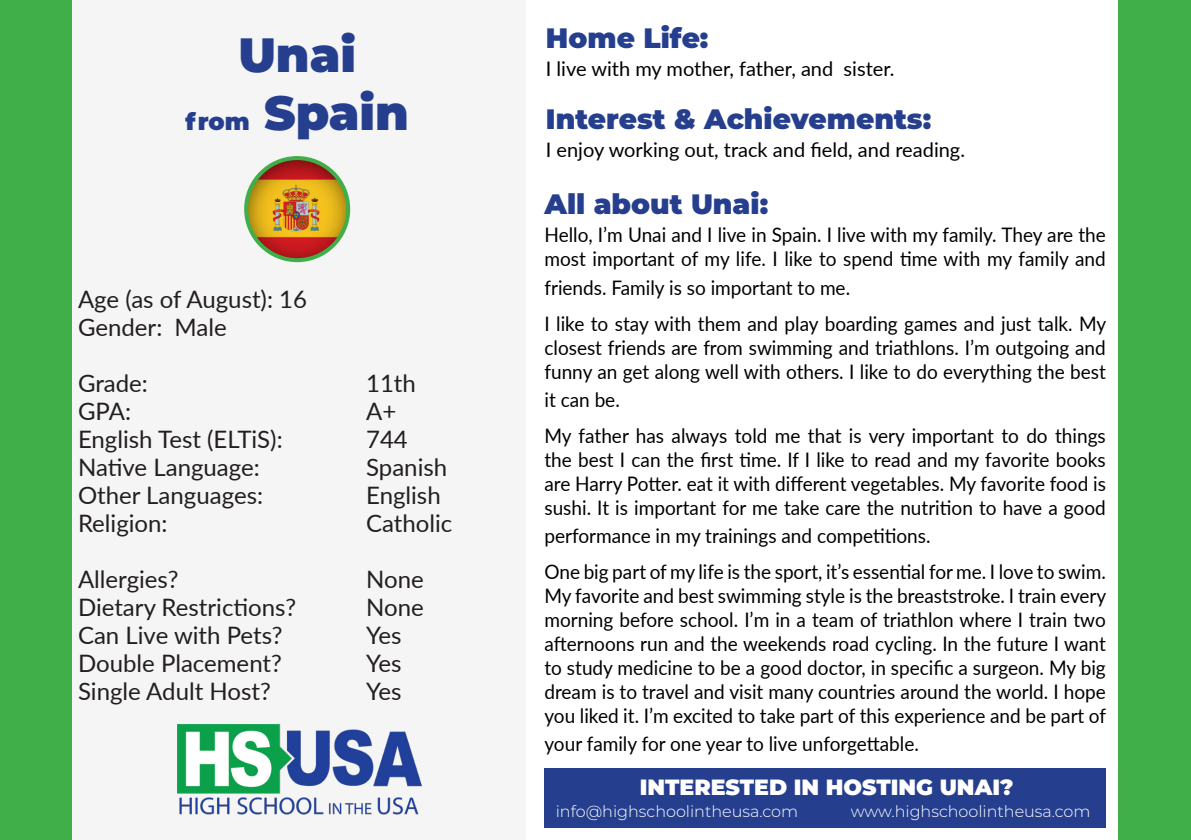
<style>
.page{position:relative;width:1191px;height:840px;background:#fff}
.page>*{position:absolute;margin:0;border:0;box-sizing:border-box;transform-origin:0 0}
.t1{font:900 48px "Montserrat";color:#253f8e}
.t2{font:900 28px "Montserrat";color:#253f8e}
.t3{font:24px "Lato";color:#231f20}
.t4{font:900 22px "Montserrat";color:#fff}
.t5{font:20px/24px "Lato";color:#000;text-align:justify;scale:.95 1}
.t6{font:20px "Lato";color:#000}
.t7{font:300 16px "Montserrat";color:#fff}
.s1{font-size:24px}
</style>
<div class="page">
<div style="left:0;top:0;width:72px;height:839px;background:#40ae49"></div>
<div style="left:1119px;top:0;width:72px;height:839px;background:#40ae49"></div>
<div style="left:72px;top:0;width:454px;height:839px;background:#f5f5f5"></div>
<img style="left:246px;top:158px;width:102px;height:102px;border-radius:51px">
<div style="left:244px;top:156px;width:106px;height:106px;border:4px solid #40ae49;border-radius:50%"></div>
<img style="left:178px;top:724px;width:244px;height:91px">
<div style="left:544px;top:767px;width:562px;height:59px;background:#253f8e"></div>
<p class="t1" style="left:238px;top:19px;width:119px">Unai</p>
<p class="t1" style="left:186px;top:76px;width:225px"><span class="s1">from</span> Spain</p>
<p class="t3" style="left:78px;top:282px;width:230px">Age (as of August): 16</p>
<p class="t3" style="left:78px;top:310px;width:150px">Gender: Male</p>
<p class="t3" style="left:78px;top:366px;width:71px">Grade:</p>
<p class="t3" style="left:366px;top:366px;width:51px">11th</p>
<p class="t3" style="left:78px;top:394px;width:54px">GPA:</p>
<p class="t3" style="left:366px;top:394px;width:32px">A+</p>
<p class="t3" style="left:78px;top:422px;width:206px">English Test (ELTiS):</p>
<p class="t3" style="left:366px;top:422px;width:43px">744</p>
<p class="t3" style="left:78px;top:450px;width:183px">Native Language:</p>
<p class="t3" style="left:366px;top:450px;width:83px">Spanish</p>
<p class="t3" style="left:78px;top:478px;width:186px">Other Languages:</p>
<p class="t3" style="left:366px;top:478px;width:76px">English</p>
<p class="t3" style="left:78px;top:506px;width:91px">Religion:</p>
<p class="t3" style="left:366px;top:506px;width:88px">Catholic</p>
<p class="t3" style="left:78px;top:562px;width:102px">Allergies?</p>
<p class="t3" style="left:366px;top:562px;width:59px">None</p>
<p class="t3" style="left:78px;top:590px;width:220px">Dietary Restrictions?</p>
<p class="t3" style="left:366px;top:590px;width:59px">None</p>
<p class="t3" style="left:78px;top:618px;width:206px">Can Live with Pets?</p>
<p class="t3" style="left:366px;top:618px;width:37px">Yes</p>
<p class="t3" style="left:78px;top:646px;width:205px">Double Placement?</p>
<p class="t3" style="left:366px;top:646px;width:37px">Yes</p>
<p class="t3" style="left:78px;top:674px;width:194px">Single Adult Host?</p>
<p class="t3" style="left:366px;top:674px;width:37px">Yes</p>
<p class="t2" style="left:546px;top:17px;width:164px">Home Life:</p>
<p class="t6" style="left:546px;top:55px;width:350px">I live with my mother, father, and sister.</p>
<p class="t2" style="left:546px;top:98px;width:387px">Interest &amp; Achievements:</p>
<p class="t6" style="left:546px;top:136px;width:421px">I enjoy working out, track and field, and reading.</p>
<p class="t2" style="left:544px;top:183px;width:225px">All about Unai:</p>
<p class="t5" style="left:544px;top:222px;width:592px">Hello, I’m Unai and I live in Spain. I live with my family. They are the most important of my life. I like to spend time with my family and</p>
<p class="t5" style="left:544px;top:274px;width:323px">friends. Family is so important to me.</p>
<p class="t5" style="left:544px;top:310px;width:593px">I like to stay with them and play boarding games and just talk. My closest friends are from swimming and triathlons. I’m outgoing and funny an get along well with others. I like to do everything the best</p>
<p class="t5" style="left:544px;top:386px;width:81px">it can be.</p>
<p class="t5" style="left:544px;top:422px;width:592px">My father has always told me that is very important to do things the best I can the first time. If I like to read and my favorite books are Harry Potter. eat it with different vegetables. My favorite food is sushi. It is important for me take care the nutrition to have a good</p>
<p class="t5" style="left:544px;top:522px;width:408px">performance in my trainings and competitions.</p>
<p class="t5" style="left:544px;top:558px;width:593px">One big part of my life is the sport, it’s essential for me. I love to swim.<br>My favorite and best swimming style is the breaststroke. I train every morning before school. I’m in a team of triathlon where I train two afternoons run and the weekends road cycling. In the future I want to study medicine to be a good doctor, in specific a surgeon. My big dream is to travel and visit many countries around the world. I hope you liked it. I’m excited to take part of this experience and be part of</p>
<p class="t5" style="left:544px;top:730px;width:396px">your family for one year to live unforgettable.</p>
<p class="t4" style="left:640px;top:769px;width:375px">INTERESTED IN HOSTING UNAI?</p>
<p class="t7" style="left:556px;top:799px;width:244px">info@highschoolintheusa.com</p>
<p class="t7" style="left:850px;top:799px;width:241px">www.highschoolintheusa.com</p>
</div>
